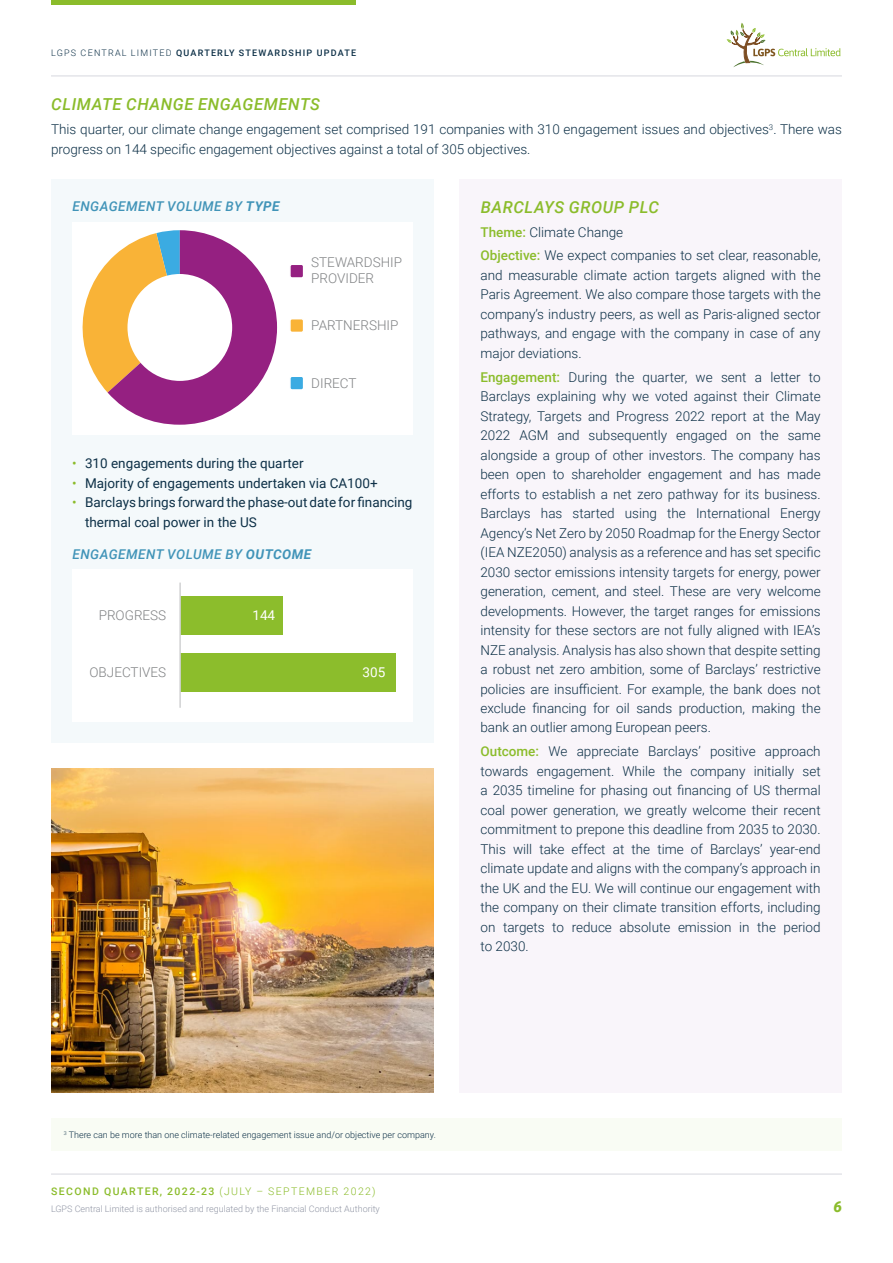
<style>
.page{position:relative;width:893px;height:1263px;background:#fff}
.page>*{position:absolute;margin:0;border:0;box-sizing:border-box;transform-origin:0 0}
.t1{font:italic 500 16.5px "Roboto";letter-spacing:.035em;color:#8bbc2b}
.t2{font:italic 900 15px "Roboto";color:#8bbc2b}
.t3{font:300 13.5px/19.5px "Roboto";color:#0d3047;text-align:justify}
.t4{font:13.5px/19.5px "Roboto";color:#0d3047}
.t5{font:300 13.5px/16.2px "Roboto";color:#808284}
.t6{font:italic 500 13.5px "Roboto";letter-spacing:.035em;color:#4194b8}
.t7{font:13.5px "Roboto";color:#fff}
.t8{font:500 10.5px "Roboto";letter-spacing:.135em;color:#8bbc2b}
.t9{font:300 9px "Roboto";color:#0d3047}
.t10{font:300 9px "Roboto";color:#9196a5}
.t11{font:500 9px "Roboto";letter-spacing:.135em;color:#0d3047}
.s1{font-weight:300}
.s2{font-weight:700}
.s3{color:#8bbc2b}
.s4{font-weight:500;color:#8bbc2b}
</style>
<div class="page">
<div style="left:51px;top:179px;width:383px;height:564px;background:#f4f9fb"></div>
<div style="left:72px;top:569px;width:340px;height:152px;background:#fff"></div>
<div style="left:180px;top:596px;width:103px;height:38px;background:#8cbd2c"></div>
<div style="left:180px;top:653px;width:215px;height:39px;background:#8cbd2c"></div>
<hr style="left:179px;top:583px;width:2px;height:125px;background:#d1d2d3">
<div style="left:51px;top:1118px;width:791px;height:33px;background:#f9fcf4"></div>
<div style="left:72px;top:222px;width:340px;height:212px;background:#fff"></div>
<svg style="left:83px;top:230px;width:194px;height:195px"></svg>
<div style="left:127px;top:274px;width:105px;height:107px;background:#fff;border-radius:50%"></div>
<div style="left:290px;top:264px;width:14px;height:14px;background:#952081;border-radius:2px"></div>
<div style="left:289px;top:264px;width:15px;height:15px;border:1px solid #fff;border-radius:2px"></div>
<div style="left:290px;top:319px;width:14px;height:13px;background:#f9b337;border-radius:2px"></div>
<div style="left:289px;top:318px;width:15px;height:15px;border:1px solid #fff;border-radius:2px"></div>
<div style="left:290px;top:376px;width:14px;height:14px;background:#3babe2;border-radius:2px"></div>
<div style="left:289px;top:375px;width:15px;height:16px;border:1px solid #fff;border-radius:2px"></div>
<div style="left:459px;top:179px;width:383px;height:914px;background:#f9f5fa"></div>
<img style="left:51px;top:768px;width:383px;height:325px">
<hr style="left:51px;top:1174px;width:791px;height:1px;background:#d6d7de">
<hr style="left:51px;top:76px;width:791px;height:1px;background:#d6d7de">
<svg style="left:727px;top:23px;width:113px;height:44px"></svg>
<div style="left:51px;top:0;width:305px;height:5px;background:#8bbc2b"></div>
<p class="t11" style="left:51px;top:47px;width:306px"><span class="s1">LGPS CENTRAL LIMITED</span> QUARTERLY STEWARDSHIP UPDATE</p>
<p class="t1" style="left:51px;top:93px;width:270px">CLIMATE CHANGE ENGAGEMENTS</p>
<p class="t3" style="left:51px;top:119px;width:792px">This quarter, our climate change engagement set comprised 191 companies with 310 engagement issues and objectives<sup>3</sup>. There was progress on 144 specific engagement objectives against a total of 305 objectives.</p>
<p class="t6" style="left:73px;top:196px;width:209px">ENGAGEMENT VOLUME BY <span class="s2">TYPE</span></p>
<p class="t5" style="left:311px;top:254px;width:92px">STEWARDSHIP<br>PROVIDER</p>
<p class="t5" style="left:311px;top:316px;width:89px">PARTNERSHIP</p>
<p class="t5" style="left:311px;top:375px;width:47px">DIRECT</p>
<p class="t4" style="left:72px;top:453px;width:233px"><span class="s3">•</span> 310 engagements during the quarter</p>
<p class="t4" style="left:72px;top:473px;width:307px"><span class="s3">•</span> Majority of engagements undertaken via CA100+</p>
<p class="t4" style="left:85px;top:492px;width:329px;text-indent:-13px"><span class="s3">•</span> Barclays brings forward the phase-out date for financing thermal coal power in the US</p>
<p class="t6" style="left:73px;top:545px;width:240px">ENGAGEMENT VOLUME BY <span class="s2">OUTCOME</span></p>
<p class="t5" style="left:99px;top:606px;width:69px">PROGRESS</p>
<p class="t7" style="left:252px;top:605px;width:24px">144</p>
<p class="t5" style="left:90px;top:664px;width:78px">OBJECTIVES</p>
<p class="t7" style="left:362px;top:663px;width:24px">305</p>
<p class="t1" style="left:481px;top:195px;width:180px">BARCLAYS GROUP PLC</p>
<p class="t3" style="left:480px;top:219px;width:342px;line-height:23.7px"><span class="s4">Theme:</span> Climate Change<br><span class="s4">Objective:</span> We expect companies to set clear, reasonable,</p>
<p class="t3" style="left:480px;top:265px;width:342px">and measurable climate action targets aligned with the Paris Agreement. We also compare those targets with the company’s industry peers, as well as Paris-aligned sector pathways, and engage with the company in case of any major deviations.</p>
<p class="t3" style="left:480px;top:366px;width:342px"><span class="s4">Engagement:</span> During the quarter, we sent a letter to Barclays explaining why we voted against their Climate Strategy, Targets and Progress 2022 report at the May 2022 AGM and subsequently engaged on the same alongside a group of other investors. The company has been open to shareholder engagement and has made efforts to establish a net zero pathway for its business.<br>Barclays has started using the International Energy Agency’s Net Zero by 2050 Roadmap for the Energy Sector (IEA NZE2050) analysis as a reference and has set specific 2030 sector emissions intensity targets for energy, power generation, cement, and steel. These are very welcome developments. However, the target ranges for emissions intensity for these sectors are not fully aligned with IEA’s NZE analysis. Analysis has also shown that despite setting a robust net zero ambition, some of Barclays’ restrictive policies are insufficient. For example, the bank does not exclude financing for oil sands production, making the bank an outlier among European peers.</p>
<p class="t3" style="left:480px;top:741px;width:342px"><span class="s4">Outcome:</span> We appreciate Barclays’ positive approach towards engagement. While the company initially set a 2035 timeline for phasing out financing of US thermal coal power generation, we greatly welcome their recent commitment to prepone this deadline from 2035 to 2030.<br>This will take effect at the time of Barclays’ year-end climate update and aligns with the company’s approach in the UK and the EU. We will continue our engagement with the company on their climate transition efforts, including on targets to reduce absolute emission in the period to 2030.</p>
<p class="t9" style="left:64px;top:1128px;width:374px"><sup>3</sup> There can be more than one climate-related engagement issue and/or objective per company.</p>
<p class="t8" style="left:51px;top:1184px;width:326px">SECOND QUARTER, 2022-23 <span class="s1">(JULY – SEPTEMBER 2022)</span></p>
<p class="t10" style="left:51px;top:1202px;width:330px">LGPS Central Limited is authorised and regulated by the Financial Conduct Authority</p>
<p class="t2" style="left:833px;top:1196px;width:10px">6</p>
</div>
